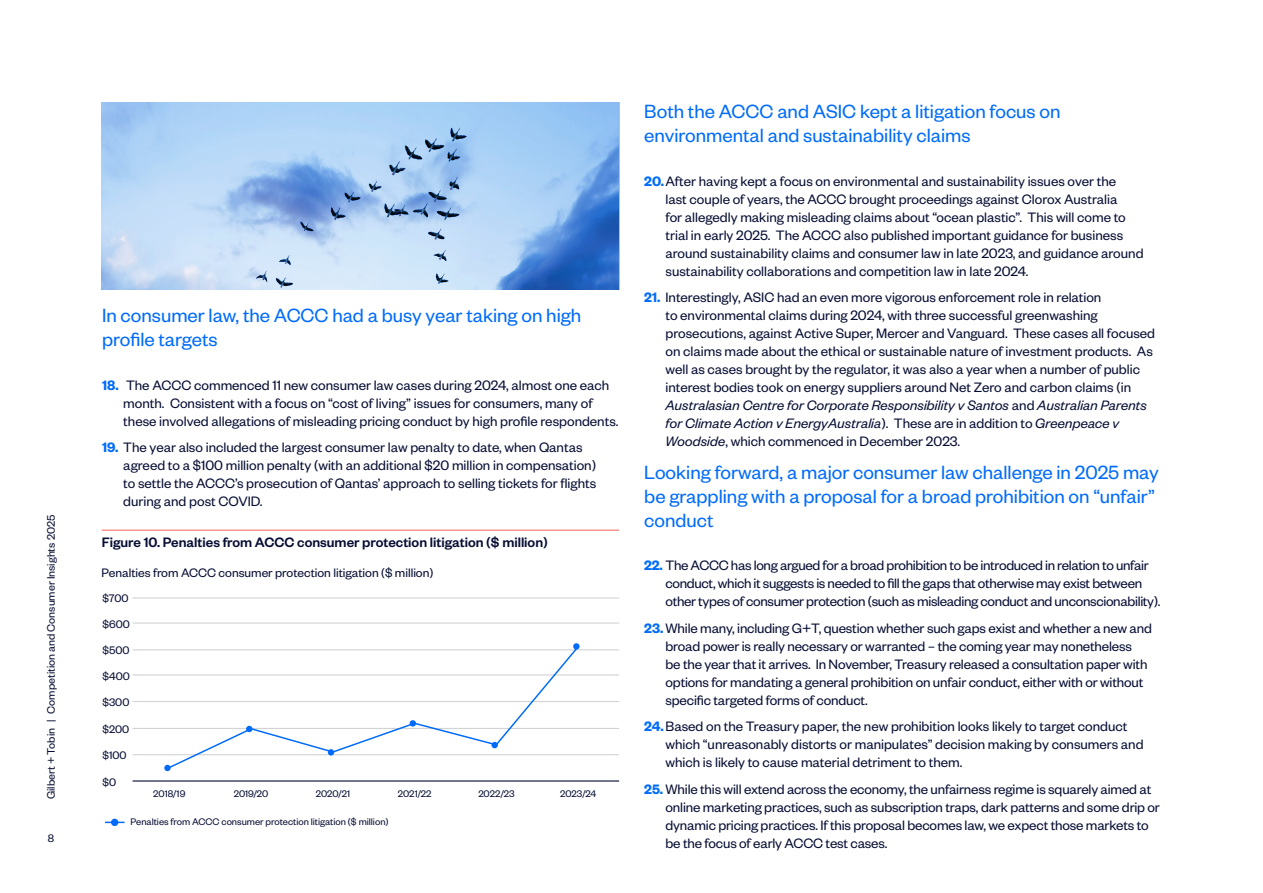
<style>
.page{position:relative;width:1263px;height:893px;background:#fff}
.page>*{position:absolute;margin:0;border:0;box-sizing:border-box;transform-origin:0 0}
.t1{font:21px/24px "Founders Grotesk";color:#006bfa}
.t2{font:21px/24px "Founders Grotesk";color:#006cf9}
.t3{font:15px/18px "Founders Grotesk";color:#060d32}
.t4{font:15px/18px "Founders Grotesk";letter-spacing:-.02em;color:#060d32}
.t5{font:500 15px "Founders Grotesk";color:#060d32}
.t6{font:13.5px "Founders Grotesk";color:#060d32}
.t7{font:12px "Founders Grotesk";color:#060d32}
.t8{font:10.5px "Founders Grotesk";color:#060d32}
.s1{font-weight:600;color:#006cf9}
.s2{font-style:italic}
</style>
<div class="page">
<hr style="left:102px;top:530px;width:517px;height:1px;background:#f56358">
<div style="left:111px;top:819px;width:7px;height:7px;background:#006cf9;border-radius:50%"></div>
<svg style="left:105px;top:822px;width:20px;height:1px"></svg>
<hr style="left:133px;top:780px;width:486px;height:2px;background:#050d33">
<hr style="left:133px;top:754px;width:486px;height:1px;background:#d1d3d4">
<hr style="left:133px;top:728px;width:486px;height:1px;background:#d1d3d4">
<hr style="left:133px;top:701px;width:486px;height:1px;background:#d1d3d4">
<hr style="left:133px;top:674px;width:486px;height:1px;background:#d1d3d4">
<hr style="left:133px;top:622px;width:486px;height:2px;background:#d1d3d4">
<hr style="left:133px;top:649px;width:486px;height:1px;background:#d1d3d4">
<hr style="left:133px;top:597px;width:486px;height:1px;background:#d1d3d4">
<svg style="left:167px;top:645px;width:413px;height:123px"></svg>
<div style="left:164px;top:765px;width:7px;height:6px;background:#006bfa;border-radius:50%"></div>
<svg style="left:246px;top:726px;width:6px;height:6px"></svg>
<svg style="left:328px;top:749px;width:6px;height:6px"></svg>
<div style="left:410px;top:720px;width:6px;height:7px;background:#006bfa;border-radius:50%"></div>
<div style="left:491px;top:742px;width:7px;height:6px;background:#006bfa;border-radius:50%"></div>
<div style="left:573px;top:643px;width:6px;height:7px;background:#006bfa;border-radius:50%"></div>
<svg style="left:102px;top:102px;width:517px;height:187px;background:#a4c7ee"></svg>
<p class="t7" style="left:44px;top:799px;width:286px;rotate:-90deg">Gilbert + Tobin | Competition and Consumer Insights 2025</p>
<p class="t7" style="left:48px;top:831px;width:8px">8</p>
<h1 class="t1" style="left:102px;top:302px;width:481px">In consumer law, the ACCC had a busy year taking on high profile targets</h1>
<p class="t3" style="left:123px;top:375px;width:497px;text-indent:-21px"><span class="s1">18.</span> The ACCC commenced 11 new consumer law cases during 2024, almost one each month. Consistent with a focus on “cost of living” issues for consumers, many of these involved allegations of misleading pricing conduct by high profile respondents.</p>
<p class="t3" style="left:123px;top:438px;width:474px;text-indent:-21px"><span class="s1">19.</span> The year also included the largest consumer law penalty to date, when Qantas agreed to a $100 million penalty (with an additional $20 million in compensation) to settle the ACCC’s prosecution of Qantas’ approach to selling tickets for flights during and post COVID.</p>
<p class="t5" style="left:102px;top:533px;width:448px">Figure 10. Penalties from ACCC consumer protection litigation ($ million)</p>
<p class="t6" style="left:102px;top:564px;width:333px">Penalties from ACCC consumer protection litigation ($ million)</p>
<p class="t7" style="left:102px;top:591px;width:28px">$700</p>
<p class="t7" style="left:102px;top:617px;width:29px">$600</p>
<p class="t7" style="left:102px;top:643px;width:29px">$500</p>
<p class="t7" style="left:102px;top:669px;width:29px">$400</p>
<p class="t7" style="left:102px;top:695px;width:28px">$300</p>
<p class="t7" style="left:102px;top:722px;width:28px">$200</p>
<p class="t7" style="left:102px;top:748px;width:26px">$100</p>
<p class="t7" style="left:102px;top:775px;width:15px">$0</p>
<p class="t8" style="left:153px;top:787px;width:34px">2018/19</p>
<p class="t8" style="left:234px;top:787px;width:36px">2019/20</p>
<p class="t8" style="left:316px;top:787px;width:36px">2020/21</p>
<p class="t8" style="left:398px;top:787px;width:35px">2021/22</p>
<p class="t8" style="left:478px;top:787px;width:38px">2022/23</p>
<p class="t8" style="left:560px;top:787px;width:38px">2023/24</p>
<p class="t8" style="left:131px;top:815px;width:259px">Penalties from ACCC consumer protection litigation ($ million)</p>
<h1 class="t2" style="left:644px;top:98px;width:418px">Both the ACCC and ASIC kept a litigation focus on environmental and sustainability claims</h1>
<p class="t3" style="left:665px;top:171px;width:479px;text-indent:-21px"><span class="s1">20.</span>After having kept a focus on environmental and sustainability issues over the<br>last couple of years, the ACCC brought proceedings against Clorox Australia<br>for allegedly making misleading claims about “ocean plastic”. This will come to trial in early 2025. The ACCC also published important guidance for business around sustainability claims and consumer law in late 2023, and guidance around sustainability collaborations and competition law in late 2024.</p>
<p class="t3" style="left:665px;top:288px;width:491px;text-indent:-21px"><span class="s1">21.</span> Interestingly, ASIC had an even more vigorous enforcement role in relation<br>to environmental claims during 2024, with three successful greenwashing prosecutions, against Active Super, Mercer and Vanguard. These cases all focused on claims made about the ethical or sustainable nature of investment products. As well as cases brought by the regulator, it was also a year when a number of public interest bodies took on energy suppliers around Net Zero and carbon claims (in <span class="s2">Australasian Centre for Corporate Responsibility v Santos</span> and <span class="s2">Australian Parents for Climate Action v EnergyAustralia</span>). These are in addition to <span class="s2">Greenpeace v Woodside</span>, which commenced in December 2023.</p>
<h1 class="t1" style="left:644px;top:459px;width:516px">Looking forward, a major consumer law challenge in 2025 may be grappling with a proposal for a broad prohibition on “unfair” conduct</h1>
<p class="t4" style="left:665px;top:556px;width:496px;text-indent:-21px"><span class="s1">22.</span> The ACCC has long argued for a broad prohibition to be introduced in relation to unfair conduct, which it suggests is needed to fill the gaps that otherwise may exist between other types of consumer protection (such as misleading conduct and unconscionability).</p>
<p class="t3" style="left:665px;top:618px;width:488px;text-indent:-21px"><span class="s1">23.</span> While many, including G+T, question whether such gaps exist and whether a new and broad power is really necessary or warranted – the coming year may nonetheless<br>be the year that it arrives. In November, Treasury released a consultation paper with options for mandating a general prohibition on unfair conduct, either with or without specific targeted forms of conduct.</p>
<p class="t3" style="left:665px;top:717px;width:480px;text-indent:-21px"><span class="s1">24.</span>Based on the Treasury paper, the new prohibition looks likely to target conduct which “unreasonably distorts or manipulates” decision making by consumers and which is likely to cause material detriment to them.</p>
<p class="t3" style="left:665px;top:779px;width:496px;text-indent:-21px"><span class="s1">25.</span> While this will extend across the economy, the unfairness regime is squarely aimed at online marketing practices, such as subscription traps, dark patterns and some drip or dynamic pricing practices. If this proposal becomes law, we expect those markets to be the focus of early ACCC test cases.</p>
</div>
